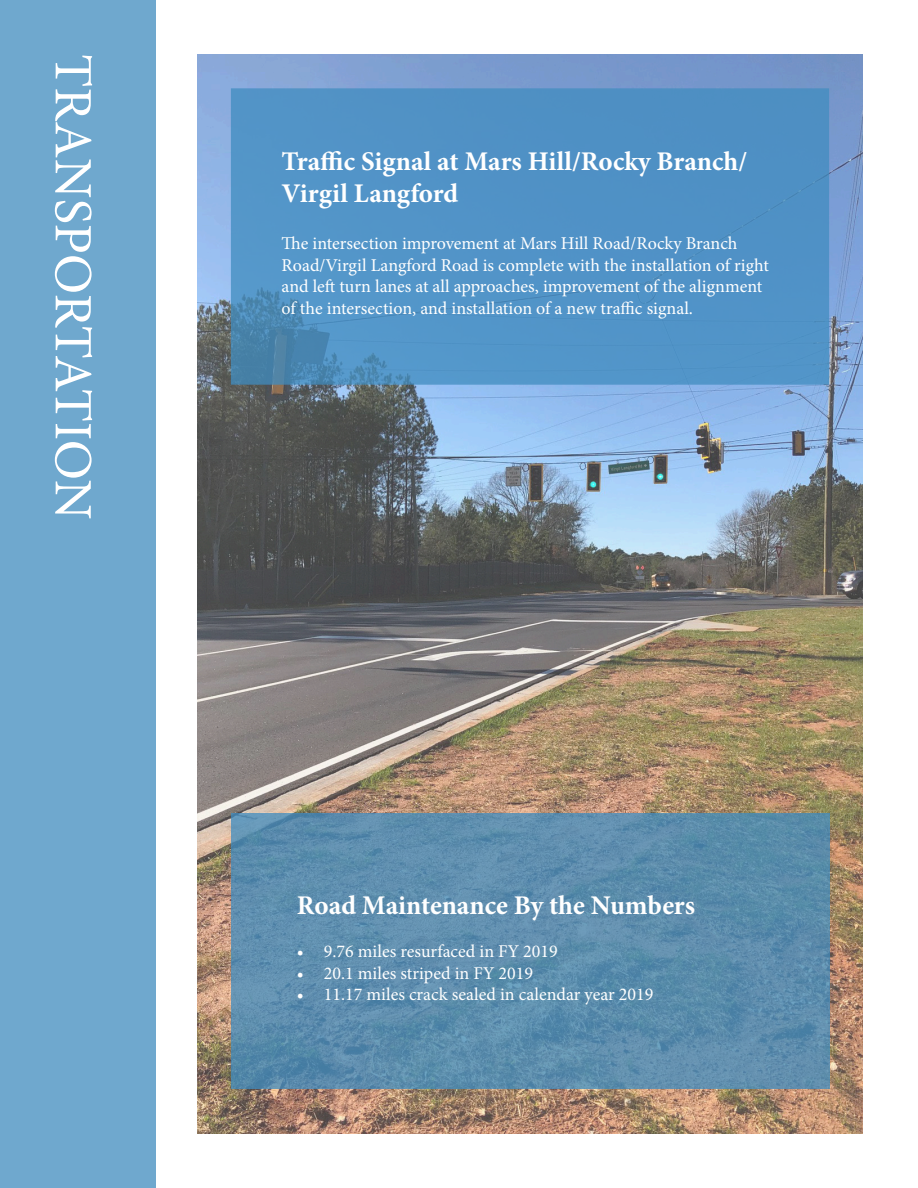
<style>
.page{position:relative;width:918px;height:1188px;background:#fff}
.page>*{position:absolute;margin:0;border:0;box-sizing:border-box;transform-origin:0 0}
.t1{font:54px "Minion Pro";letter-spacing:-.01em;color:#fff}
.t2{font:700 27px/32.4px "Minion Pro";color:#fff}
.t3{font:18px/21.6px "Minion Pro";color:#fff}
</style>
<div class="page">
<div style="left:0;top:0;width:156px;height:1188px;background:#6fa8ce"></div>
<img style="left:198px;top:54px;width:664px;height:1080px">
<div style="left:231px;top:88px;width:598px;height:297px;background:#5193c7;border:2px solid #418dc0"></div>
<svg style="left:231px;top:813px;width:598px;height:276px;background:#5c8dad"></svg>
<p class="t1" style="left:109px;top:54px;width:467px;rotate:90deg">TRANSPORTATION</p>
<p class="t2" style="left:282px;top:145px;width:467px">Traffic Signal at Mars Hill/Rocky Branch/<br>Virgil Langford</p>
<p class="t3" style="left:282px;top:233px;width:489px">The intersection improvement at Mars Hill Road/Rocky Branch Road/Virgil Langford Road is complete with the installation of right and left turn lanes at all approaches, improvement of the alignment of the intersection, and installation of a new traffic signal.</p>
<p class="t2" style="left:297px;top:889px;width:400px">Road Maintenance By the Numbers</p>
<p class="t3" style="left:297px;top:941px;width:263px">• 9.76 miles resurfaced in FY 2019</p>
<p class="t3" style="left:297px;top:962px;width:238px">• 20.1 miles striped in FY 2019</p>
<p class="t3" style="left:297px;top:984px;width:358px">• 11.17 miles crack sealed in calendar year 2019</p>
</div>
